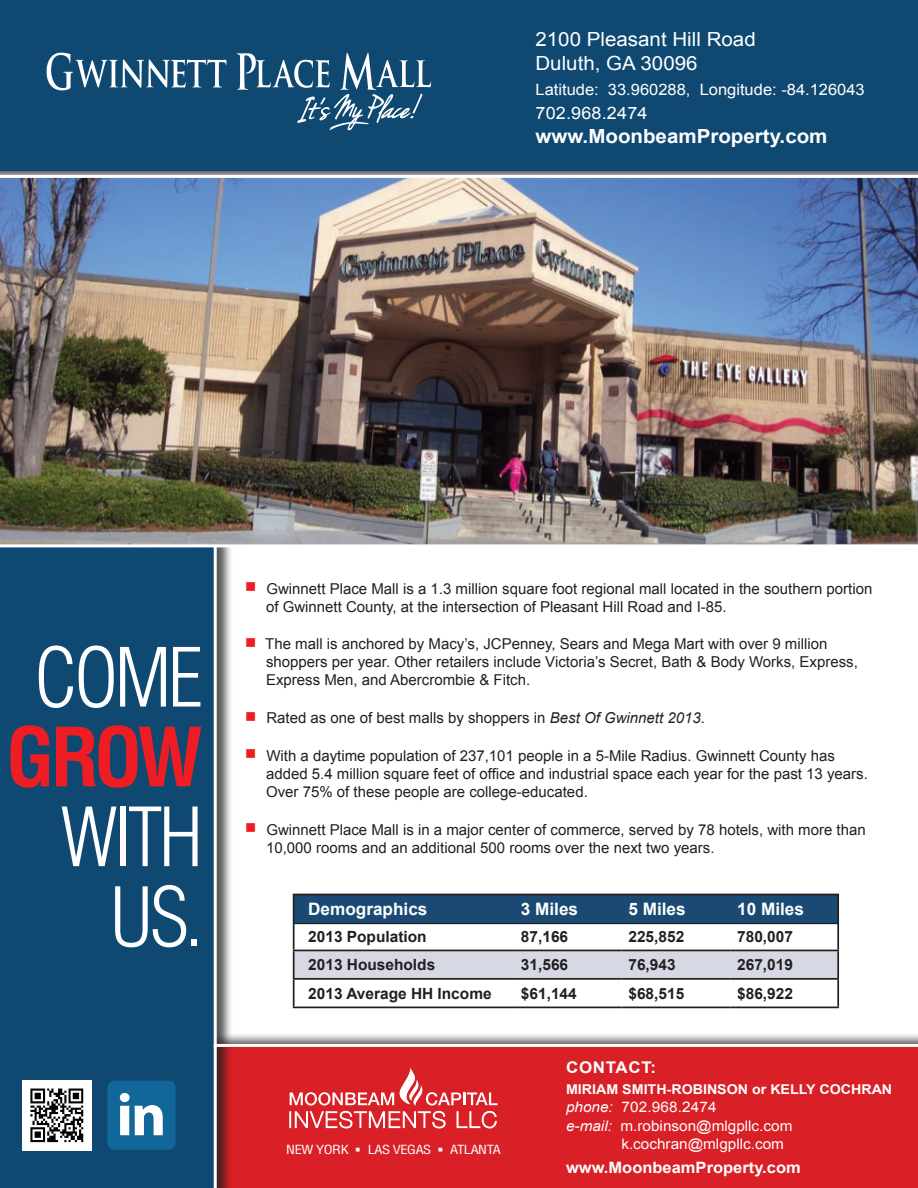
<style>
.page{position:relative;width:918px;height:1188px;background:#fff}
.page>*{position:absolute;margin:0;border:0;box-sizing:border-box;transform-origin:0 0}
.t1{font:300 condensed 79.5px "Helvetica";letter-spacing:-.05em;color:#fff}
.t2{font:700 condensed 79.5px "Helvetica";color:#ee1d23}
.t3{font:19.5px "Arial";color:#fff;scale:1.05 1}
.t4{font:700 19.5px "Arial";color:#fff;scale:1.05 1}
.t5{font:700 17.1px "Arial";color:#fff}
.t6{font:17.1px "Arial";letter-spacing:.01em;color:#fff;scale:1.05 1}
.t7{font:700 16.05px "Arial";letter-spacing:.04em;color:#fff;scale:1.05 1}
.t8{font:15.6px "Arial";color:#fff;scale:1.05 1}
.t9{font:700 15.6px "Arial";color:#fff;scale:1.05 1}
.t10{font:700 15.45px "Arial";color:#231f20}
.t11{font:15px "Arial";color:#231f20}
.t12{font:14.55px "Arial";color:#fff;scale:1.05 1}
.t13{font:700 13.5px "Arial";color:#fff;scale:1.05 1}
.t14{font:condensed 12.3px "Helvetica";letter-spacing:-.03em;color:#fff;scale:1.18 1}
.s1{color:#ee1d23}
.s2{font-style:italic}
</style>
<div class="page">
<div style="left:0;top:0;width:918px;height:183px;background:#231f20;opacity:.75"></div>
<div style="left:0;top:0;width:918px;height:170px;background:#0f4972"></div>
<div style="left:0;top:1032px;width:918px;height:156px;background:#231f20;opacity:.75"></div>
<div style="left:0;top:1045px;width:918px;height:143px;background:#d92026"></div>
<div style="left:0;top:183px;width:233px;height:1005px;background:#231f20;opacity:.75"></div>
<div style="left:0;top:181px;width:214px;height:1007px;background:#0f4972"></div>
<hr style="left:214px;top:546px;width:3px;height:642px;background:#fff">
<svg style="left:289px;top:1068px;width:209px;height:60px"></svg>
<img style="left:22px;top:1081px;width:70px;height:69px">
<div style="left:107px;top:1081px;width:69px;height:69px;background:#11679a;border-radius:7px"></div>
<svg style="left:120px;top:1093px;width:43px;height:42px"></svg>
<hr style="left:214px;top:1044px;width:704px;height:3px;background:#fff">
<img style="left:0;top:178px;width:918px;height:366px">
<hr style="left:0;top:175px;width:918px;height:3px;background:#fff">
<hr style="left:0;top:544px;width:918px;height:3px;background:#fff">
<div style="left:296px;top:897px;width:540px;height:24px;background:#1a4a73"></div>
<div style="left:295px;top:951px;width:542px;height:27px;background:#d6d9e3"></div>
<hr style="left:293px;top:923px;width:2px;height:27px;background:#231f20">
<hr style="left:837px;top:923px;width:2px;height:27px;background:#231f20">
<hr style="left:293px;top:950px;width:221px;height:1px;background:#231f20">
<hr style="left:293px;top:951px;width:2px;height:27px;background:#231f20">
<hr style="left:514px;top:950px;width:108px;height:1px;background:#231f20">
<hr style="left:622px;top:950px;width:108px;height:1px;background:#231f20">
<hr style="left:730px;top:950px;width:109px;height:1px;background:#231f20">
<hr style="left:837px;top:951px;width:2px;height:27px;background:#231f20">
<hr style="left:293px;top:978px;width:221px;height:2px;background:#231f20">
<hr style="left:514px;top:978px;width:108px;height:2px;background:#231f20">
<hr style="left:622px;top:978px;width:108px;height:2px;background:#231f20">
<hr style="left:730px;top:978px;width:109px;height:2px;background:#231f20">
<hr style="left:293px;top:980px;width:2px;height:27px;background:#231f20">
<hr style="left:837px;top:980px;width:2px;height:27px;background:#231f20">
<hr style="left:293px;top:1007px;width:221px;height:1px;background:#231f20">
<hr style="left:514px;top:1007px;width:108px;height:1px;background:#231f20">
<hr style="left:622px;top:1007px;width:108px;height:1px;background:#231f20">
<hr style="left:730px;top:1007px;width:109px;height:1px;background:#231f20">
<div style="left:293px;top:894px;width:546px;height:30px;border:2px solid #231f20"></div>
<hr style="left:294px;top:923px;width:544px;height:1px;background:#231f20">
<svg style="left:46px;top:52px;width:181px;height:39px"></svg>
<svg style="left:237px;top:53px;width:194px;height:77px"></svg>
<p class="t3" style="left:536px;top:26px;width:211px">2100 Pleasant Hill Road</p>
<p class="t3" style="left:536px;top:51px;width:156px">Duluth, GA 30096</p>
<p class="t8" style="left:536px;top:79px;width:315px">Latitude: 33.960288, Longitude: -84.126043</p>
<p class="t6" style="left:536px;top:102px;width:108px">702.968.2474</p>
<p class="t4" style="left:536px;top:124px;width:280px">www.MoonbeamProperty.com</p>
<p class="t1" style="left:34px;top:628px;width:171px">COME</p>
<p class="t2" style="left:6px;top:708px;width:198px">GROW</p>
<p class="t1" style="left:60px;top:788px;width:144px">WITH</p>
<p class="t1" style="left:109px;top:868px;width:95px">US.</p>
<p class="t11" style="left:245px;top:578px;width:629px"><span class="s1">■</span> Gwinnett Place Mall is a 1.3 million square foot regional mall located in the southern portion</p>
<p class="t11" style="left:266px;top:596px;width:462px">of Gwinnett County, at the intersection of Pleasant Hill Road and I-85.</p>
<p class="t11" style="left:245px;top:634px;width:584px"><span class="s1">■</span> The mall is anchored by Macy’s, JCPenney, Sears and Mega Mart with over 9 million</p>
<p class="t11" style="left:266px;top:652px;width:593px">shoppers per year. Other retailers include Victoria’s Secret, Bath &amp; Body Works, Express,</p>
<p class="t11" style="left:266px;top:670px;width:266px">Express Men, and Abercrombie &amp; Fitch.</p>
<p class="t11" style="left:245px;top:708px;width:461px"><span class="s1">■</span> Rated as one of best malls by shoppers in <span class="s2">Best Of Gwinnett 2013</span>.</p>
<p class="t11" style="left:245px;top:746px;width:591px"><span class="s1">■</span> With a daytime population of 237,101 people in a 5-Mile Radius. Gwinnett County has</p>
<p class="t11" style="left:266px;top:764px;width:603px">added 5.4 million square feet of office and industrial space each year for the past 13 years.</p>
<p class="t11" style="left:266px;top:782px;width:323px">Over 75% of these people are college-educated.</p>
<p class="t11" style="left:245px;top:820px;width:622px"><span class="s1">■</span> Gwinnett Place Mall is in a major center of commerce, served by 78 hotels, with more than</p>
<p class="t11" style="left:266px;top:838px;width:450px">10,000 rooms and an additional 500 rooms over the next two years.</p>
<p class="t5" style="left:308px;top:898px;width:121px">Demographics</p>
<p class="t5" style="left:521px;top:898px;width:59px">3 Miles</p>
<p class="t5" style="left:628px;top:898px;width:59px">5 Miles</p>
<p class="t5" style="left:737px;top:898px;width:68px">10 Miles</p>
<p class="t10" style="left:308px;top:927px;width:120px">2013 Population</p>
<p class="t10" style="left:521px;top:927px;width:49px">87,166</p>
<p class="t10" style="left:628px;top:927px;width:57px">225,852</p>
<p class="t10" style="left:737px;top:927px;width:57px">780,007</p>
<p class="t10" style="left:308px;top:955px;width:129px">2013 Households</p>
<p class="t10" style="left:521px;top:955px;width:49px">31,566</p>
<p class="t10" style="left:628px;top:955px;width:49px">76,943</p>
<p class="t10" style="left:737px;top:955px;width:57px">267,019</p>
<p class="t10" style="left:308px;top:983px;width:185px">2013 Average HH Income</p>
<p class="t10" style="left:521px;top:983px;width:57px">$61,144</p>
<p class="t10" style="left:628px;top:983px;width:57px">$68,515</p>
<p class="t10" style="left:737px;top:983px;width:57px">$86,922</p>
<p class="t14" style="left:286px;top:1142px;width:183px">NEW YORK ■ LAS VEGAS ■ ATLANTA</p>
<p class="t7" style="left:566px;top:1057px;width:87px">CONTACT:</p>
<p class="t13" style="left:566px;top:1080px;width:312px">MIRIAM SMITH-ROBINSON or KELLY COCHRAN</p>
<p class="t12" style="left:566px;top:1098px;width:145px"><span class="s2">phone:</span> 702.968.2474</p>
<p class="t12" style="left:566px;top:1116px;width:217px"><span class="s2">e-mail:</span> m.robinson@mlgpllc.com</p>
<p class="t12" style="left:621px;top:1134px;width:156px">k.cochran@mlgpllc.com</p>
<p class="t9" style="left:566px;top:1157px;width:225px">www.MoonbeamProperty.com</p>
</div>
